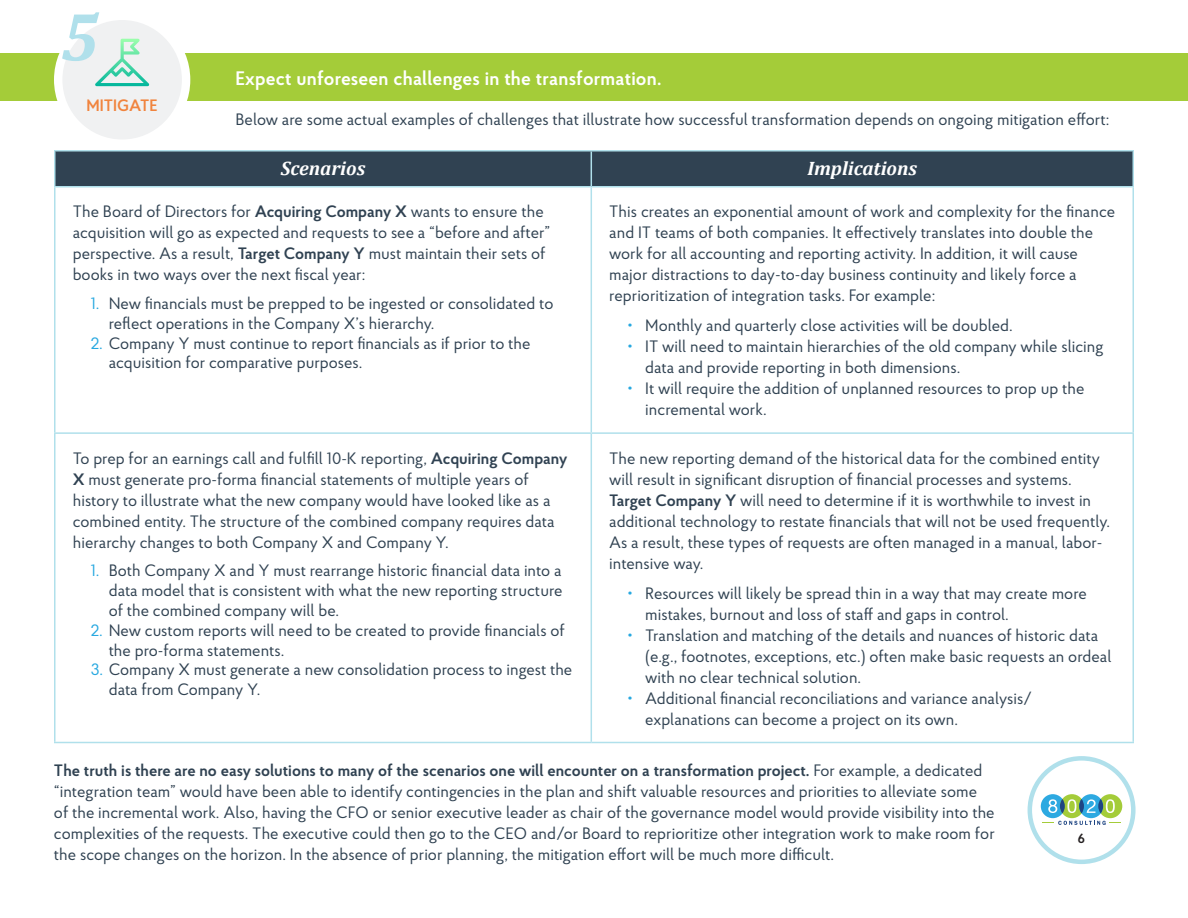
<style>
.page{position:relative;width:1188px;height:918px;background:#fff}
.page>*{position:absolute;margin:0;border:0;box-sizing:border-box;transform-origin:0 0}
.t1{font:italic 700 69px "Cambria";color:#b0e0eb}
.Paragraph_Style_1{font:600 19.5px "Proba Pro";letter-spacing:.01em;color:#fff}
.t2{font:italic 700 19.5px "Cambria";color:#fff}
.Paragraph_Style_1-2{font:16.5px/21px "Proba Pro";color:#304252}
.Service_Subtitle{font:600 16.5px "Proba Pro";color:#f1843e}
.t3{font:600 13.5px "Proba Pro";color:#231f20}
.s1{font-weight:600}
.s2{color:#27a8e0}
</style>
<div class="page">
<div style="left:0;top:54px;width:1188px;height:47px;background:#a4cc39"></div>
<div style="left:56px;top:152px;width:1076px;height:34px;background:#304252"></div>
<hr style="left:54px;top:188px;width:2px;height:244px;background:#b0e0eb">
<hr style="left:591px;top:188px;width:1px;height:244px;background:#b0e0eb">
<hr style="left:1132px;top:188px;width:2px;height:244px;background:#b0e0eb">
<hr style="left:54px;top:432px;width:537px;height:2px;background:#b0e0eb">
<hr style="left:54px;top:434px;width:2px;height:308px;background:#b0e0eb">
<hr style="left:591px;top:432px;width:543px;height:2px;background:#b0e0eb">
<hr style="left:591px;top:434px;width:1px;height:308px;background:#b0e0eb">
<hr style="left:1132px;top:434px;width:2px;height:308px;background:#b0e0eb">
<hr style="left:54px;top:742px;width:537px;height:1px;background:#b0e0eb">
<hr style="left:591px;top:742px;width:543px;height:1px;background:#b0e0eb">
<hr style="left:54px;top:150px;width:537px;height:2px;background:#b0e0eb">
<hr style="left:54px;top:152px;width:2px;height:34px;background:#b0e0eb">
<hr style="left:591px;top:150px;width:543px;height:2px;background:#b0e0eb">
<hr style="left:591px;top:152px;width:1px;height:34px;background:#b0e0eb">
<hr style="left:1132px;top:152px;width:2px;height:34px;background:#b0e0eb">
<hr style="left:54px;top:186px;width:537px;height:2px;background:#b0e0eb">
<hr style="left:591px;top:186px;width:543px;height:2px;background:#b0e0eb">
<div style="left:58px;top:16px;width:128px;height:128px;background:#f0f1f2;border-radius:50%"></div>
<div style="left:54px;top:12px;width:136px;height:136px;border:8px solid #fff;border-radius:50%"></div>
<svg style="left:95px;top:39px;width:54px;height:47px"></svg>
<div style="left:1028px;top:756px;width:108px;height:108px;border:4px solid #b0e0eb;border-radius:50%"></div>
<svg style="left:1043px;top:821px;width:78px;height:4px"></svg>
<div style="left:1041px;top:794px;width:24px;height:24px;background:#2da9e1;border-radius:50%"></div>
<div style="left:1060px;top:794px;width:24px;height:24px;background:#a4cc39;border-radius:50%"></div>
<div style="left:1098px;top:794px;width:24px;height:24px;background:#a4cc39;border-radius:50%"></div>
<div style="left:1079px;top:794px;width:24px;height:24px;background:#2da9e1;border-radius:50%"></div>
<div style="left:1060px;top:799px;width:5px;height:14px;background:#1e4583;border-radius:50%"></div>
<div style="left:1079px;top:799px;width:5px;height:14px;background:#1e4583;border-radius:50%"></div>
<div style="left:1098px;top:799px;width:5px;height:14px;background:#1e4583;border-radius:50%"></div>
<svg style="left:1106px;top:799px;width:9px;height:14px"></svg>
<svg style="left:1087px;top:799px;width:9px;height:14px"></svg>
<svg style="left:1067px;top:799px;width:9px;height:14px"></svg>
<svg style="left:1048px;top:799px;width:9px;height:14px"></svg>
<p class="t1" style="left:60px;top:-12px;width:41px">5</p>
<p class="Service_Subtitle" style="left:87px;top:95px;width:72px">MITIGATE</p>
<p class="Paragraph_Style_1" style="left:236px;top:65px;width:427px">Expect unforeseen challenges in the transformation.</p>
<p class="Paragraph_Style_1-2" style="left:236px;top:108px;width:875px">Below are some actual examples of challenges that illustrate how successful transformation depends on ongoing mitigation effort:</p>
<p class="t2" style="left:281px;top:154px;width:86px">Scenarios</p>
<p class="t2" style="left:807px;top:154px;width:111px">Implications</p>
<p class="Paragraph_Style_1-2" style="left:73px;top:201px;width:479px">The Board of Directors for <span class="s1">Acquiring Company X</span> wants to ensure the acquisition will go as expected and requests to see a “before and after” perspective. As a result, <span class="s1">Target Company Y</span> must maintain their sets of books in two ways over the next fiscal year:</p>
<p class="Paragraph_Style_1-2" style="left:109px;top:293px;width:446px;line-height:19.8px;text-indent:-18px"><span class="s2">1.</span> New financials must be prepped to be ingested or consolidated to reflect operations in the Company X’s hierarchy.</p>
<p class="Paragraph_Style_1-2" style="left:109px;top:333px;width:423px;line-height:19.8px;text-indent:-18px"><span class="s2">2.</span> Company Y must continue to report financials as if prior to the acquisition for comparative purposes.</p>
<p class="Paragraph_Style_1-2" style="left:609px;top:201px;width:507px">This creates an exponential amount of work and complexity for the finance and IT teams of both companies. It effectively translates into double the work for all accounting and reporting activity. In addition, it will cause major distractions to day-to-day business continuity and likely force a reprioritization of integration tasks. For example:</p>
<p class="Paragraph_Style_1-2" style="left:645px;top:315px;width:369px">Monthly and quarterly close activities will be doubled.</p>
<p class="Paragraph_Style_1-2" style="left:645px;top:336px;width:460px">IT will need to maintain hierarchies of the old company while slicing data and provide reporting in both dimensions.</p>
<p class="Paragraph_Style_1-2" style="left:645px;top:378px;width:441px">It will require the addition of unplanned resources to prop up the incremental work.</p>
<p class="Paragraph_Style_1-2" style="left:609px;top:447px;width:502px">The new reporting demand of the historical data for the combined entity will result in significant disruption of financial processes and systems.<br><span class="s1">Target Company Y</span> will need to determine if it is worthwhile to invest in additional technology to restate financials that will not be used frequently.<br>As a result, these types of requests are often managed in a manual, labor&shy;intensive way.</p>
<p class="Paragraph_Style_1-2" style="left:645px;top:582px;width:443px">Resources will likely be spread thin in a way that may create more mistakes, burnout and loss of staff and gaps in control.</p>
<p class="Paragraph_Style_1-2" style="left:645px;top:624px;width:468px">Translation and matching of the details and nuances of historic data (e.g., footnotes, exceptions, etc.) often make basic requests an ordeal with no clear technical solution.</p>
<p class="Paragraph_Style_1-2" style="left:645px;top:687px;width:389px">Additional financial reconciliations and variance analysis/ explanations can become a project on its own.</p>
<p class="Paragraph_Style_1-2" style="left:54px;top:760px;width:942px"><span class="s1">The truth is there are no easy solutions to many of the scenarios one will encounter on a transformation project.</span> For example, a dedicated “integration team” would have been able to identify contingencies in the plan and shift valuable resources and priorities to alleviate some of the incremental work. Also, having the CFO or senior executive leader as chair of the governance model would provide visibility into the complexities of the requests. The executive could then go to the CEO and/or Board to reprioritize other integration work to make room for the scope changes on the horizon. In the absence of prior planning, the mitigation effort will be much more difficult.</p>
<p class="Paragraph_Style_1-2" style="left:73px;top:447px;width:496px">To prep for an earnings call and fulfill 10-K reporting, <span class="s1">Acquiring Company X</span> must generate pro-forma financial statements of multiple years of history to illustrate what the new company would have looked like as a combined entity. The structure of the combined company requires data hierarchy changes to both Company X and Company Y.</p>
<p class="Paragraph_Style_1-2" style="left:109px;top:560px;width:455px;line-height:19.8px;text-align:justify;text-indent:-18px"><span class="s2">1.</span> Both Company X and Y must rearrange historic financial data into a data model that is consistent with what the new reporting structure of the combined company will be.</p>
<p class="Paragraph_Style_1-2" style="left:109px;top:620px;width:458px;line-height:19.8px;text-indent:-18px"><span class="s2">2.</span> New custom reports will need to be created to provide financials of the pro-forma statements.</p>
<p class="Paragraph_Style_1-2" style="left:109px;top:659px;width:465px;line-height:19.8px;text-indent:-18px"><span class="s2">3.</span> Company X must generate a new consolidation process to ingest the data from Company Y.</p>
<p class="t3" style="left:1078px;top:829px;width:9px">6</p>
</div>
